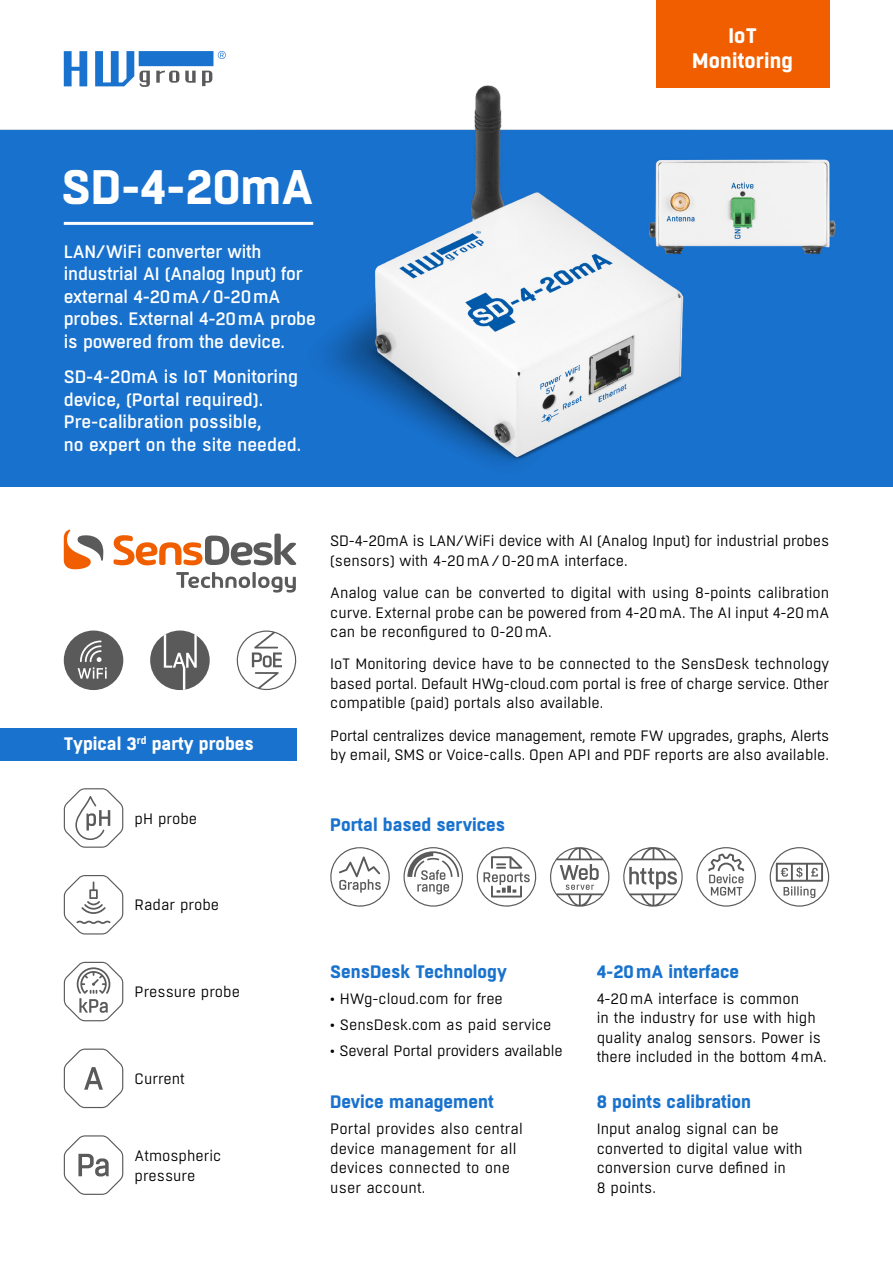
<style>
.page{position:relative;width:893px;height:1263px;background:#fff}
.page>*{position:absolute;margin:0;border:0;box-sizing:border-box;transform-origin:0 0}
.t1{font:700 48.3px "Boxed";color:#fff}
.t2{font:700 21px/24.8px "Boxed";letter-spacing:.01em;color:#fff;text-align:center}
.t3{font:500 18px/22.5px "Boxed";letter-spacing:-.01em;color:#fff}
.t4{font:700 18px "Boxed";color:#1972cd}
.t5{font:700 18px "Boxed";color:#fff}
.t6{font:15px/19.5px "Boxed";color:#000}
.t7{font:15px/19.5px "Boxed";letter-spacing:-.02em;color:#000}
</style>
<div class="page">
<img style="left:0;top:71px;width:893px;height:416px">
<svg style="left:64px;top:51px;width:162px;height:36px"></svg>
<hr style="left:64px;top:222px;width:249px;height:3px;background:#fff">
<div style="left:656px;top:0;width:173px;height:88px;background:#f05e00"></div>
<svg style="left:64px;top:529px;width:39px;height:40px"></svg>
<svg style="left:114px;top:534px;width:183px;height:59px"></svg>
<svg style="left:696px;top:847px;width:60px;height:60px"></svg>
<svg style="left:330px;top:847px;width:60px;height:60px"></svg>
<svg style="left:476px;top:847px;width:61px;height:60px"></svg>
<svg style="left:550px;top:847px;width:60px;height:60px"></svg>
<svg style="left:623px;top:847px;width:60px;height:60px"></svg>
<svg style="left:403px;top:847px;width:60px;height:60px"></svg>
<svg style="left:770px;top:847px;width:59px;height:60px"></svg>
<svg style="left:236px;top:630px;width:61px;height:60px"></svg>
<svg style="left:64px;top:630px;width:59px;height:60px"></svg>
<div style="left:150px;top:630px;width:60px;height:60px;background:#5a5a5a;border-radius:50%"></div>
<svg style="left:164px;top:634px;width:33px;height:56px"></svg>
<div style="left:0;top:728px;width:296px;height:32px;background:#1972cd"></div>
<svg style="left:64px;top:788px;width:59px;height:60px"></svg>
<svg style="left:64px;top:875px;width:59px;height:59px"></svg>
<svg style="left:64px;top:962px;width:59px;height:59px"></svg>
<svg style="left:64px;top:1048px;width:59px;height:60px"></svg>
<svg style="left:64px;top:1135px;width:59px;height:60px"></svg>
<h2 class="t2" style="left:692px;top:25px;width:102px">IoT<br>Monitoring</h2>
<h1 class="t1" style="left:62px;top:155px;width:253px">SD-4-20mA</h1>
<p class="t3" style="left:64px;top:241px;width:254px">LAN/WiFi converter with industrial AI (Analog Input) for external 4-20mA/0-20mA probes. External 4-20mA probe is powered from the device.</p>
<p class="t3" style="left:64px;top:366px;width:239px">SD-4-20mA is IoT Monitoring device, (Portal required).<br>Pre-calibration possible,<br>no expert on the site needed.</p>
<p class="t5" style="left:64px;top:731px;width:192px">Typical 3<sup>rd</sup> party probes</p>
<p class="t6" style="left:135px;top:809px;width:64px">pH probe</p>
<p class="t6" style="left:135px;top:896px;width:86px">Radar probe</p>
<p class="t6" style="left:135px;top:982px;width:107px">Pressure probe</p>
<p class="t6" style="left:135px;top:1069px;width:52px">Current</p>
<p class="t6" style="left:135px;top:1146px;width:88px">Atmospheric pressure</p>
<p class="t6" style="left:330px;top:532px;width:500px">SD-4-20mA is LAN/WiFi device with AI (Analog Input) for industrial probes (sensors) with 4-20mA/0-20mA interface.</p>
<p class="t6" style="left:330px;top:583px;width:500px;text-align:justify">Analog value can be converted to digital with using 8-points calibration curve. External probe can be powered from 4-20mA. The AI input 4-20mA can be reconfigured to 0-20mA.</p>
<p class="t6" style="left:330px;top:655px;width:500px;text-align:justify">IoT Monitoring device have to be connected to the SensDesk technology based portal. Default HWg-cloud.com portal is free of charge service. Other compatible (paid) portals also available.</p>
<p class="t7" style="left:330px;top:726px;width:500px">Portal centralizes device management, remote FW upgrades, graphs, Alerts by email, SMS or Voice-calls. Open API and PDF reports are also available.</p>
<p class="t4" style="left:330px;top:813px;width:177px">Portal based services</p>
<p class="t4" style="left:330px;top:960px;width:178px">SensDesk Technology</p>
<p class="t6" style="left:330px;top:989px;width:174px">• HWg-cloud.com for free</p>
<p class="t6" style="left:330px;top:1015px;width:223px">• SensDesk.com as paid service</p>
<p class="t6" style="left:330px;top:1041px;width:234px">• Several Portal providers available</p>
<p class="t4" style="left:330px;top:1090px;width:165px">Device management</p>
<p class="t6" style="left:330px;top:1119px;width:194px">Portal provides also central device management for all devices connected to one user account.</p>
<p class="t4" style="left:597px;top:959px;width:144px">4-20mA interface</p>
<p class="t6" style="left:597px;top:989px;width:231px">4-20mA interface is common<br>in the industry for use with high quality analog sensors. Power is there included in the bottom 4mA.</p>
<p class="t4" style="left:597px;top:1090px;width:156px">8 points calibration</p>
<p class="t6" style="left:597px;top:1119px;width:207px">Input analog signal can be converted to digital value with conversion curve defined in<br>8 points.</p>
</div>
